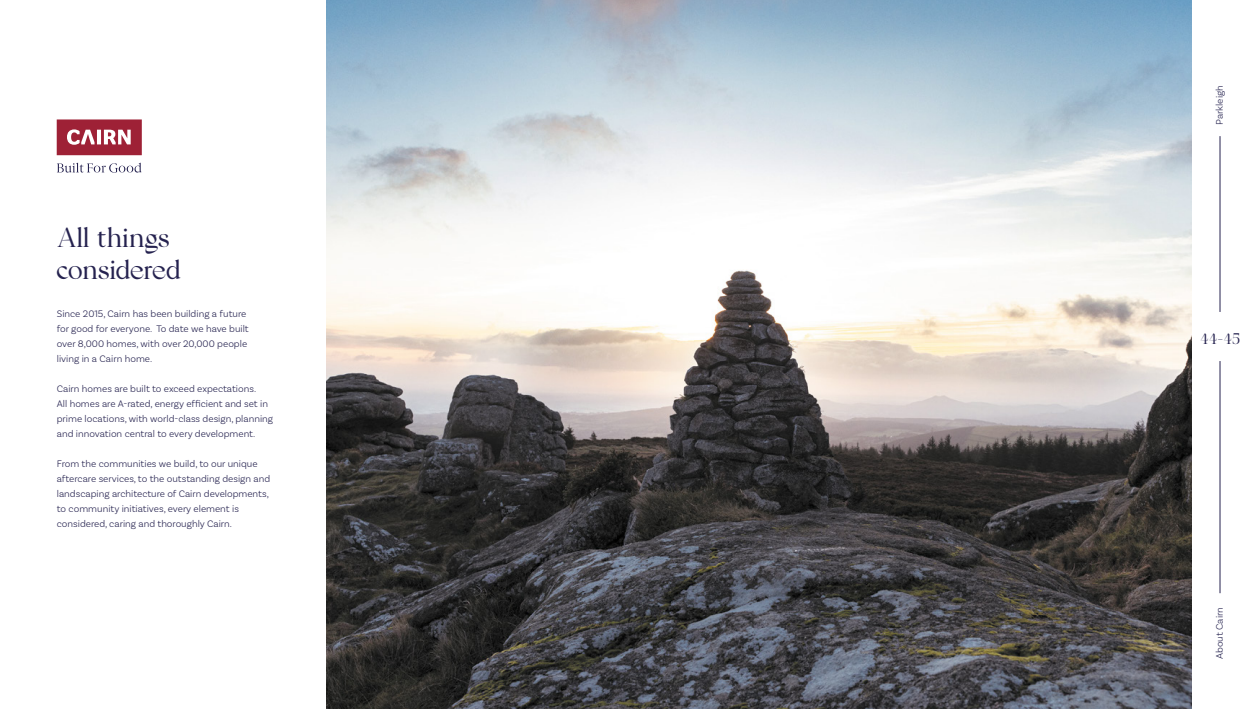
<style>
.page{position:relative;width:1248px;height:709px;background:#fff}
.page>*{position:absolute;margin:0;border:0;box-sizing:border-box;transform-origin:0 0}
.t1{font:27px/32px "FH1089 Parkleigh Regular";letter-spacing:-.025em;color:#25224f}
.t2{font:15px "FH1089 Parkleigh Regular";color:#25224f}
.t3{font:300 10px/15px "Basic Sans";color:#25224f}
</style>
<div class="page">
<hr style="left:1219px;top:136px;width:1px;height:176px;background:#25224f">
<hr style="left:1219px;top:361px;width:1px;height:232px;background:#25224f">
<svg style="left:57px;top:119px;width:85px;height:36px;background:#b04b5c"></svg>
<svg style="left:57px;top:163px;width:85px;height:10px"></svg>
<img style="left:326px;top:0;width:865px;height:709px">
<h1 class="t1" style="left:57px;top:220px;width:125px">All things considered</h1>
<p class="t3" style="left:57px;top:306px;width:193px">Since 2015, Cairn has been building a future for good for everyone. To date we have built over 8,000 homes, with over 20,000 people living in a Cairn home.</p>
<p class="t3" style="left:57px;top:381px;width:218px">Cairn homes are built to exceed expectations.<br>All homes are A-rated, energy efficient and set in prime locations, with world-class design, planning and innovation central to every development.</p>
<p class="t3" style="left:57px;top:456px;width:215px">From the communities we build, to our unique aftercare services, to the outstanding design and landscaping architecture of Cairn developments, to community initiatives, every element is considered, caring and thoroughly Cairn.</p>
<p class="t3" style="left:1211px;top:125px;width:41px;rotate:-90deg">Parkleigh</p>
<h2 class="t2" style="left:1199px;top:328px;width:42px">44-45</h2>
<p class="t3" style="left:1211px;top:659px;width:54px;rotate:-90deg">About Cairn</p>
</div>
